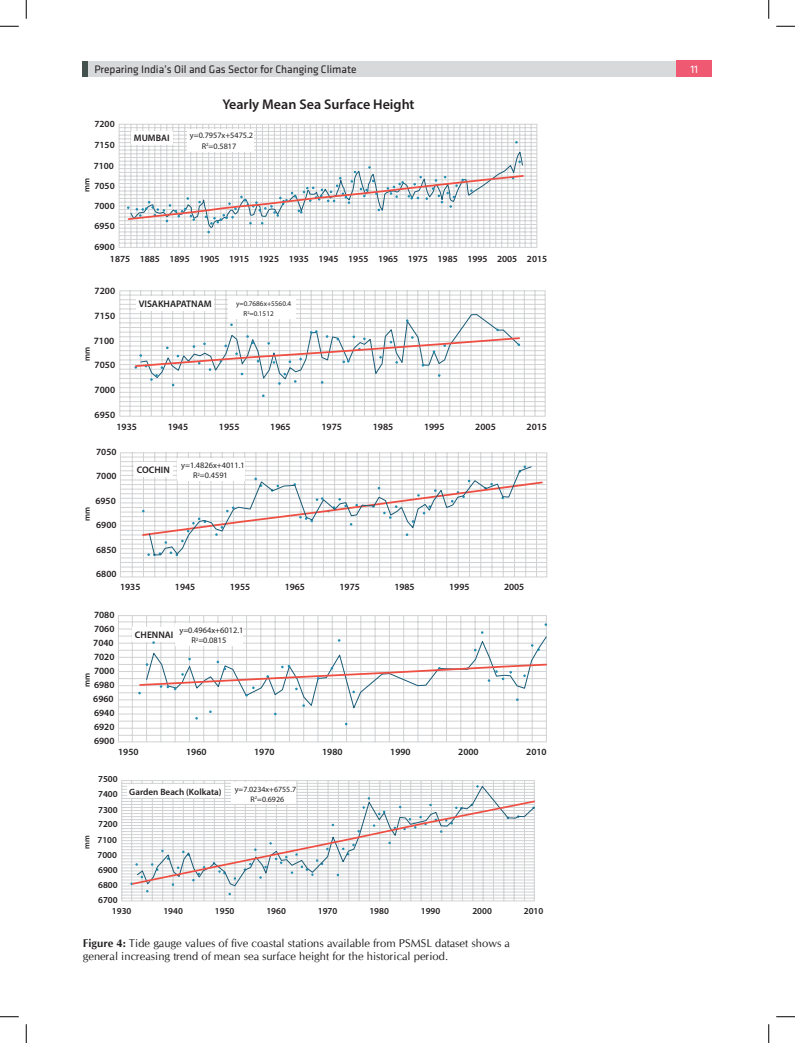
<style>
.page{position:relative;width:795px;height:1043px;background:#fff}
.page>*{position:absolute;margin:0;border:0;box-sizing:border-box;transform-origin:0 0}
.t1{font:600 14.12px "Myriad Pro";color:#231f20}
.t2{font:11.25px/13.5px "Cg Omega";color:#231f20}
.t3{font:11.25px "Klavika";color:#231f20}
.t4{font:11.25px "Klavika";color:#fff}
.t5{font:600 9.62px "Myriad Pro";color:#231f20}
.t6{font:600 9.5px/14.1px "Myriad Pro";color:#231f20;text-align:justify}
.t7{font:600 9.38px/20.2px "Myriad Pro";color:#231f20;text-align:justify}
.t8{font:600 9.12px/15px "Myriad Pro";color:#231f20;text-align:justify}
.t9{font:8.38px/10.5px "Myriad Pro";color:#231f20;text-align:center}
.t10{font:600 8.38px "Myriad Pro";color:#231f20}
.t11{font:8.25px/10.4px "Myriad Pro";color:#231f20;text-align:center}
.t12{font:600 8.25px "Myriad Pro";color:#231f20}
.t13{font:8px/10.1px "Myriad Pro";color:#231f20;text-align:center}
.t14{font:600 8px "Myriad Pro";color:#231f20}
.t15{font:7.12px/10.6px "Myriad Pro";color:#231f20}
.s1{font-weight:700}
</style>
<div class="page">
<div style="left:83px;top:61px;width:594px;height:15px;background:#d8d9db"></div>
<div style="left:676px;top:60px;width:36px;height:17px;background:#f05972"></div>
<div style="left:83px;top:61px;width:5px;height:15px;background:#43504d"></div>
<svg style="left:118px;top:124px;width:420px;height:124px"></svg>
<svg style="left:127px;top:152px;width:398px;height:81px"></svg>
<div style="left:187px;top:129px;width:67px;height:22px;background:#fff"></div>
<div style="left:131px;top:131px;width:42px;height:14px;background:#fff"></div>
<svg style="left:119px;top:290px;width:427px;height:127px"></svg>
<svg style="left:134px;top:314px;width:387px;height:72px"></svg>
<div style="left:228px;top:296px;width:68px;height:23px;background:#fff"></div>
<div style="left:136px;top:296px;width:78px;height:14px;background:#fff"></div>
<svg style="left:120px;top:452px;width:427px;height:125px"></svg>
<svg style="left:147px;top:552px;width:14px;height:4px"></svg>
<svg style="left:141px;top:465px;width:403px;height:79px"></svg>
<div style="left:177px;top:458px;width:68px;height:23px;background:#fff"></div>
<div style="left:134px;top:462px;width:39px;height:14px;background:#fff"></div>
<svg style="left:149px;top:466px;width:383px;height:89px"></svg>
<svg style="left:118px;top:615px;width:429px;height:127px"></svg>
<div style="left:132px;top:627px;width:43px;height:14px;background:#fff"></div>
<svg style="left:138px;top:623px;width:409px;height:102px"></svg>
<svg style="left:121px;top:780px;width:414px;height:121px"></svg>
<div style="left:231px;top:782px;width:65px;height:22px;background:#fff"></div>
<div style="left:127px;top:784px;width:96px;height:14px;background:#fff"></div>
<svg style="left:137px;top:785px;width:398px;height:101px"></svg>
<svg style="left:131px;top:799px;width:404px;height:86px"></svg>
<svg style="left:0;top:26px;width:19px;height:1px"></svg>
<svg style="left:776px;top:26px;width:19px;height:1px"></svg>
<svg style="left:0;top:1016px;width:19px;height:1px"></svg>
<svg style="left:776px;top:1016px;width:19px;height:1px"></svg>
<svg style="left:26px;top:0;width:1px;height:19px"></svg>
<svg style="left:26px;top:1024px;width:1px;height:18px"></svg>
<svg style="left:768px;top:0;width:1px;height:19px"></svg>
<svg style="left:768px;top:1024px;width:1px;height:18px"></svg>
<p class="t3" style="left:94px;top:63px;width:264px">Preparing India’s Oil and Gas Sector for Changing Climate</p>
<p class="t4" style="left:690px;top:63px;width:9px">11</p>
<p class="t1" style="left:222px;top:95px;width:194px">Yearly Mean Sea Surface Height</p>
<p class="t11" style="left:190px;top:130px;width:65px">y=0.7957x+5475.2<br>R<sup>2</sup>=0.5817</p>
<p class="t7" style="left:95px;top:113px;width:22px">7200</p>
<p class="t7" style="left:94px;top:134px;width:22px">7150<br>7100<br>7050<br>7000<br>6950<br>6900</p>
<p class="t7" style="left:110px;top:248px;width:439px">1875 1885 1895 1905 1915 1925 1935 1945 1955 1965 1975 1985 1995 2005 2015</p>
<p class="t7" style="left:134px;top:128px;width:37px">MUMBAI</p>
<p class="t12" style="left:82px;top:192px;width:15px;rotate:-90deg">mm</p>
<p class="t5" style="left:95px;top:285px;width:22px">7200</p>
<p class="t5" style="left:95px;top:309px;width:22px">7150</p>
<p class="t5" style="left:94px;top:334px;width:22px">7100</p>
<p class="t5" style="left:95px;top:359px;width:22px">7050</p>
<p class="t5" style="left:95px;top:384px;width:22px">7000</p>
<p class="t5" style="left:95px;top:408px;width:22px">6950</p>
<p class="t10" style="left:82px;top:361px;width:16px;rotate:-90deg">mm</p>
<p class="t5" style="left:139px;top:297px;width:74px">VISAKHAPATNAM</p>
<p class="t15" style="left:244px;top:298px;width:49px;text-indent:-7px">y=0.7686x+5560.4<br>R<sup>2</sup>=0.1512</p>
<p class="t5" style="left:116px;top:421px;width:22px">1935</p>
<p class="t5" style="left:168px;top:421px;width:22px">1945</p>
<p class="t5" style="left:219px;top:421px;width:22px">1955</p>
<p class="t5" style="left:270px;top:421px;width:22px">1965</p>
<p class="t5" style="left:321px;top:421px;width:22px">1975</p>
<p class="t5" style="left:373px;top:421px;width:22px">1985</p>
<p class="t5" style="left:424px;top:421px;width:22px">1995</p>
<p class="t5" style="left:475px;top:421px;width:22px">2005</p>
<p class="t5" style="left:527px;top:421px;width:22px">2015</p>
<p class="t6" style="left:96px;top:444px;width:22px">7050</p>
<p class="t6" style="left:96px;top:468px;width:22px">7000</p>
<p class="t6" style="left:95px;top:493px;width:22px">6950</p>
<p class="t6" style="left:96px;top:517px;width:22px">6900</p>
<p class="t6" style="left:96px;top:542px;width:22px">6850</p>
<p class="t6" style="left:96px;top:567px;width:22px">6800</p>
<p class="t12" style="left:82px;top:521px;width:16px;rotate:-90deg">mm</p>
<p class="t6" style="left:137px;top:462px;width:34px">COCHIN</p>
<p class="t11" style="left:193px;top:460px;width:53px;text-align:left;text-indent:-12px">y=1.4826x+4011.1<br>R<sup>2</sup>=0.4591</p>
<p class="t6" style="left:120px;top:579px;width:22px">1935</p>
<p class="t6" style="left:175px;top:579px;width:22px">1945</p>
<p class="t6" style="left:230px;top:579px;width:22px">1955</p>
<p class="t6" style="left:285px;top:579px;width:22px">1965</p>
<p class="t6" style="left:340px;top:579px;width:22px">1975</p>
<p class="t6" style="left:394px;top:579px;width:22px">1985</p>
<p class="t6" style="left:449px;top:579px;width:22px">1995</p>
<p class="t6" style="left:504px;top:579px;width:22px">2005</p>
<p class="t6" style="left:93px;top:607px;width:23px">7080<br>7060<br>7040<br>7020<br>7000<br>6980<br>6960<br>6940<br>6920<br>6900</p>
<p class="t10" style="left:82px;top:686px;width:16px;rotate:-90deg">mm</p>
<p class="t6" style="left:135px;top:627px;width:40px">CHENNAI</p>
<p class="t9" style="left:179px;top:624px;width:65px">y=0.4964x+6012.1<br>R<sup>2</sup>=0.0815</p>
<p class="t6" style="left:118px;top:745px;width:22px">1950</p>
<p class="t6" style="left:186px;top:745px;width:22px">1960</p>
<p class="t6" style="left:254px;top:745px;width:22px">1970</p>
<p class="t6" style="left:322px;top:745px;width:22px">1980</p>
<p class="t6" style="left:390px;top:745px;width:22px">1990</p>
<p class="t6" style="left:458px;top:745px;width:22px">2000</p>
<p class="t6" style="left:526px;top:745px;width:22px">2010</p>
<p class="t14" style="left:82px;top:848px;width:15px;rotate:-90deg">mm</p>
<p class="t8" style="left:98px;top:771px;width:21px">7500</p>
<p class="t8" style="left:98px;top:786px;width:21px">7400</p>
<p class="t8" style="left:98px;top:801px;width:21px">7300</p>
<p class="t8" style="left:98px;top:816px;width:21px">7200</p>
<p class="t8" style="left:97px;top:832px;width:22px">7100<br>7000<br>6900<br>6800<br>6700</p>
<p class="t8" style="left:129px;top:783px;width:94px">Garden Beach (Kolkata)</p>
<p class="t13" style="left:235px;top:783px;width:63px">y=7.0234x+6755.7<br>R<sup>2</sup>=0.6926</p>
<p class="t8" style="left:112px;top:903px;width:21px">1930</p>
<p class="t8" style="left:163px;top:903px;width:21px">1940</p>
<p class="t8" style="left:215px;top:903px;width:21px">1950</p>
<p class="t8" style="left:266px;top:903px;width:21px">1960</p>
<p class="t8" style="left:318px;top:903px;width:21px">1970</p>
<p class="t8" style="left:369px;top:903px;width:21px">1980</p>
<p class="t8" style="left:421px;top:903px;width:21px">1990</p>
<p class="t8" style="left:472px;top:903px;width:21px">2000</p>
<p class="t8" style="left:524px;top:903px;width:21px">2010</p>
<p class="t2" style="left:83px;top:936px;width:429px"><span class="s1">Figure 4:</span> Tide gauge values of five coastal stations available from PSMSL dataset shows a general increasing trend of mean sea surface height for the historical period.</p>
</div>
